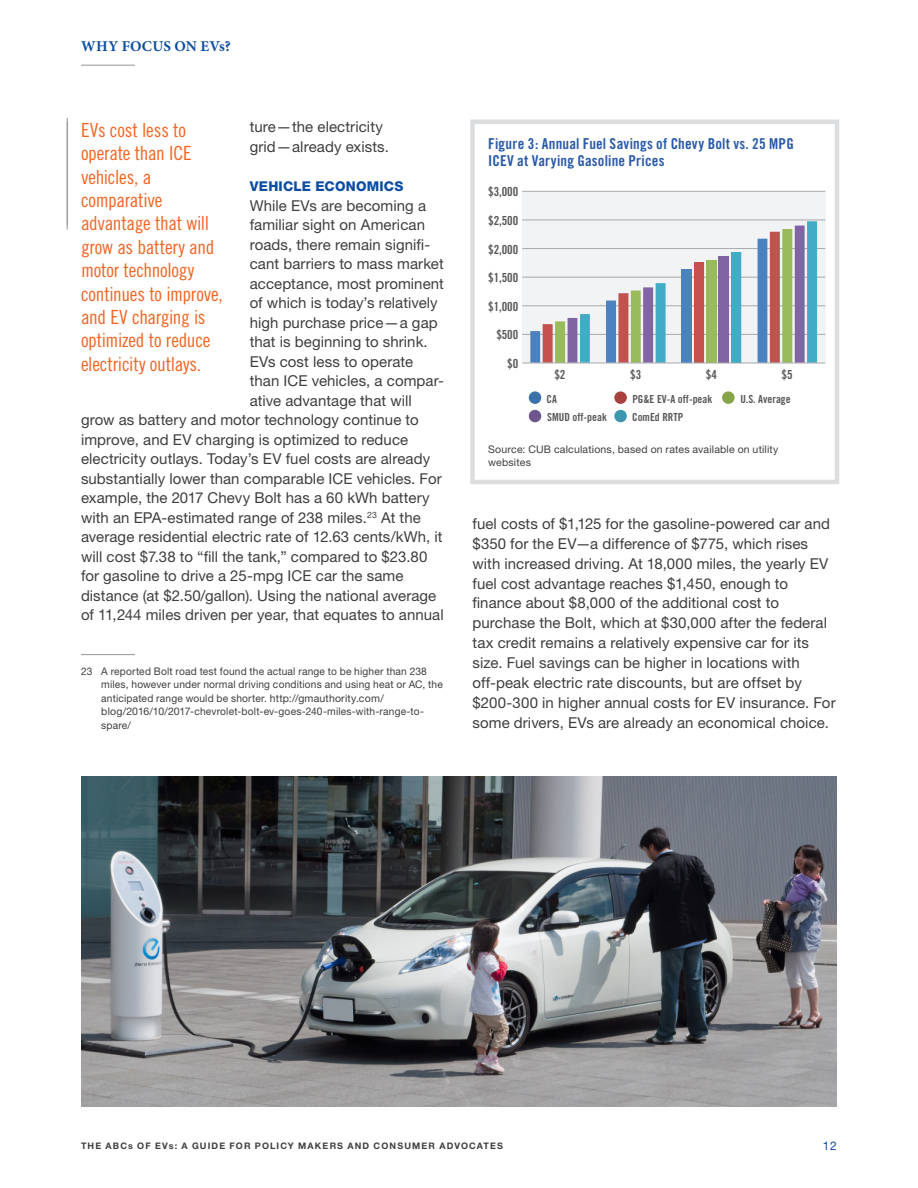
<style>
.page{position:relative;width:918px;height:1188px;background:#fff}
.page>*{position:absolute;margin:0;border:0;box-sizing:border-box;transform-origin:0 0}
.Pullquote{font:19.5px/23.4px "Trade Gothic Cond Eighteen";letter-spacing:-.015em;color:#f36421}
.Body_1{font:15px/20px "Helvetica Neue LT Std";letter-spacing:.005em;color:#3e3e3f}
.Caption_1{font:15px/17.2px "Trade Gothic Bold Cond Twenty";letter-spacing:.015em;color:#2959a8}
.Section_eyebrow{font:700 15px "Minion Pro";letter-spacing:.02em;color:#0d4da1}
.Subhead_1{font:800 13.5px "Helvetica Neue LT Std";letter-spacing:.015em;color:#0d4da1}
.t1{font:12.45px "Trade Gothic Bold Cond Twenty";letter-spacing:-.01em;color:#57585a}
.t2{font:12px "Helvetica Neue LT Std";color:#0d4da1}
.t3{font:11.1px "Trade Gothic Bold Cond Twenty";color:#57585a}
.Footnote_text{font:10.5px/13.5px "Helvetica Neue LT Std";letter-spacing:.015em;color:#3e3e3f}
.Body_1-2{font:10.5px/13.5px "Helvetica Neue LT Std";letter-spacing:.02em;color:#3e3e3f}
.t4{font:700 9px "Helvetica Neue LT Std";letter-spacing:.13em;color:#3e3e3f}
</style>
<div class="page">
<hr style="left:81px;top:654px;width:54px;height:1px;background:#939598">
<hr style="left:81px;top:65px;width:54px;height:1px;background:#939598">
<hr style="left:67px;top:118px;width:1px;height:107px;background:#939598">
<hr style="left:67px;top:121px;width:1px;height:108px;background:#939598">
<div style="left:522px;top:191px;width:303px;height:172px;background:#f2f3f4"></div>
<hr style="left:522px;top:334px;width:303px;height:1px;background:#a8a9ad">
<hr style="left:522px;top:306px;width:303px;height:1px;background:#a8a9ad">
<hr style="left:522px;top:277px;width:303px;height:1px;background:#a8a9ad">
<hr style="left:522px;top:248px;width:303px;height:1px;background:#a8a9ad">
<hr style="left:522px;top:220px;width:303px;height:1px;background:#a8a9ad">
<hr style="left:522px;top:191px;width:303px;height:1px;background:#a8a9ad">
<svg style="left:530px;top:221px;width:287px;height:142px"></svg>
<div style="left:731px;top:252px;width:10px;height:111px;background:#42abc5"></div>
<hr style="left:522px;top:363px;width:303px;height:1px;background:#a8a9ad">
<div style="left:529px;top:391px;width:12px;height:13px;background:#3b70a8;border-radius:50%"></div>
<div style="left:614px;top:410px;width:13px;height:12px;background:#3c96ae;border-radius:50%"></div>
<div style="left:614px;top:391px;width:13px;height:13px;background:#a8423f;border-radius:50%"></div>
<div style="left:722px;top:391px;width:13px;height:13px;background:#86a549;border-radius:50%"></div>
<div style="left:529px;top:410px;width:12px;height:12px;background:#6e558e;border-radius:50%"></div>
<div style="left:470px;top:120px;width:369px;height:364px;border:4px solid #dcdddf"></div>
<img style="left:81px;top:776px;width:756px;height:331px">
<p class="Section_eyebrow" style="left:81px;top:36px;width:151px">WHY FOCUS ON EVs?</p>
<p class="Body_1" style="left:250px;top:117px;width:141px;line-height:19.5px">ture—the electricity grid—already exists.</p>
<p class="Subhead_1" style="left:250px;top:179px;width:155px">VEHICLE ECONOMICS</p>
<p class="Body_1" style="left:250px;top:195px;width:178px">While EVs are becoming a</p>
<p class="Body_1" style="left:250px;top:215px;width:177px">familiar sight on American</p>
<p class="Body_1" style="left:250px;top:234px;width:182px">roads, there remain signifi-</p>
<p class="Body_1" style="left:250px;top:254px;width:196px">cant barriers to mass market</p>
<p class="Body_1" style="left:250px;top:273px;width:196px">acceptance, most prominent</p>
<p class="Body_1" style="left:250px;top:293px;width:190px">of which is today’s relatively</p>
<p class="Body_1" style="left:250px;top:312px;width:189px">high purchase price—a gap</p>
<p class="Body_1" style="left:250px;top:332px;width:180px">that is beginning to shrink.</p>
<p class="Body_1" style="left:250px;top:351px;width:165px">EVs cost less to operate</p>
<p class="Body_1" style="left:250px;top:371px;width:196px">than ICE vehicles, a compar-</p>
<p class="Body_1" style="left:250px;top:390px;width:163px">ative advantage that will</p>
<p class="Body_1" style="left:81px;top:410px;width:339px">grow as battery and motor technology continue to</p>
<p class="Body_1" style="left:81px;top:429px;width:329px">improve, and EV charging is optimized to reduce</p>
<p class="Body_1" style="left:81px;top:449px;width:351px">electricity outlays. Today’s EV fuel costs are already</p>
<p class="Body_1" style="left:81px;top:468px;width:362px">substantially lower than comparable ICE vehicles. For</p>
<p class="Body_1" style="left:81px;top:488px;width:350px">example, the 2017 Chevy Bolt has a 60 kWh battery</p>
<p class="Body_1" style="left:81px;top:507px;width:341px">with an EPA-estimated range of 238 miles.<sup>23</sup> At the</p>
<p class="Body_1" style="left:81px;top:527px;width:363px">average residential electric rate of 12.63 cents/kWh, it</p>
<p class="Body_1" style="left:81px;top:546px;width:348px">will cost $7.38 to “fill the tank,” compared to $23.80</p>
<p class="Body_1" style="left:81px;top:566px;width:324px">for gasoline to drive a 25-mpg ICE car the same</p>
<p class="Body_1" style="left:81px;top:585px;width:357px">distance (at $2.50/gallon). Using the national average</p>
<p class="Body_1" style="left:81px;top:605px;width:364px">of 11,244 miles driven per year, that equates to annual</p>
<p class="Pullquote" style="left:81px;top:118px;width:143px">EVs cost less to operate than ICE vehicles, a comparative advantage that will grow as battery and motor technology continues to improve, and EV charging is optimized to reduce electricity outlays.</p>
<p class="Footnote_text" style="left:101px;top:664px;width:343px;text-indent:-20px">23 A reported Bolt road test found the actual range to be higher than 238 miles, however under normal driving conditions and using heat or AC, the anticipated range would be shorter. http://gmauthority.com/ blog/2016/10/2017-chevrolet-bolt-ev-goes-240-miles-with-range-to&shy;spare/</p>
<p class="Caption_1" style="left:488px;top:135px;width:307px">Figure 3: Annual Fuel Savings of Chevy Bolt vs. 25 MPG<br>ICEV at Varying Gasoline Prices</p>
<p class="t1" style="left:488px;top:184px;width:31px">$3,000</p>
<p class="t1" style="left:488px;top:213px;width:31px">$2,500</p>
<p class="t1" style="left:488px;top:242px;width:31px">$2,000</p>
<p class="t1" style="left:488px;top:270px;width:31px">$1,500</p>
<p class="t1" style="left:488px;top:299px;width:31px">$1,000</p>
<p class="t1" style="left:496px;top:327px;width:23px">$500</p>
<p class="t1" style="left:507px;top:356px;width:12px">$0</p>
<p class="t1" style="left:554px;top:367px;width:13px">$2</p>
<p class="t1" style="left:630px;top:367px;width:13px">$3</p>
<p class="t1" style="left:706px;top:367px;width:13px">$4</p>
<p class="t1" style="left:782px;top:367px;width:13px">$5</p>
<p class="t3" style="left:547px;top:392px;width:12px">CA</p>
<p class="t3" style="left:632px;top:392px;width:82px">PG&amp;E EV-A off-peak</p>
<p class="t3" style="left:740px;top:392px;width:52px">U.S. Average</p>
<p class="t3" style="left:547px;top:410px;width:61px">SMUD off-peak</p>
<p class="t3" style="left:632px;top:411px;width:53px">ComEd RRTP</p>
<p class="Body_1-2" style="left:488px;top:442px;width:292px">Source: CUB calculations, based on rates available on utility websites</p>
<p class="Body_1" style="left:472px;top:513px;width:365px">fuel costs of $1,125 for the gasoline-powered car and $350 for the EV—a difference of $775, which rises with increased driving. At 18,000 miles, the yearly EV fuel cost advantage reaches $1,450, enough to finance about $8,000 of the additional cost to purchase the Bolt, which at $30,000 after the federal tax credit remains a relatively expensive car for its size. Fuel savings can be higher in locations with off-peak electric rate discounts, but are offset by $200-300 in higher annual costs for EV insurance. For some drivers, EVs are already an economical choice.</p>
<p class="t4" style="left:81px;top:1140px;width:424px">THE ABCs OF EVs: A GUIDE FOR POLICY MAKERS AND CONSUMER ADVOCATES</p>
<p class="t2" style="left:823px;top:1139px;width:16px">12</p>
</div>
